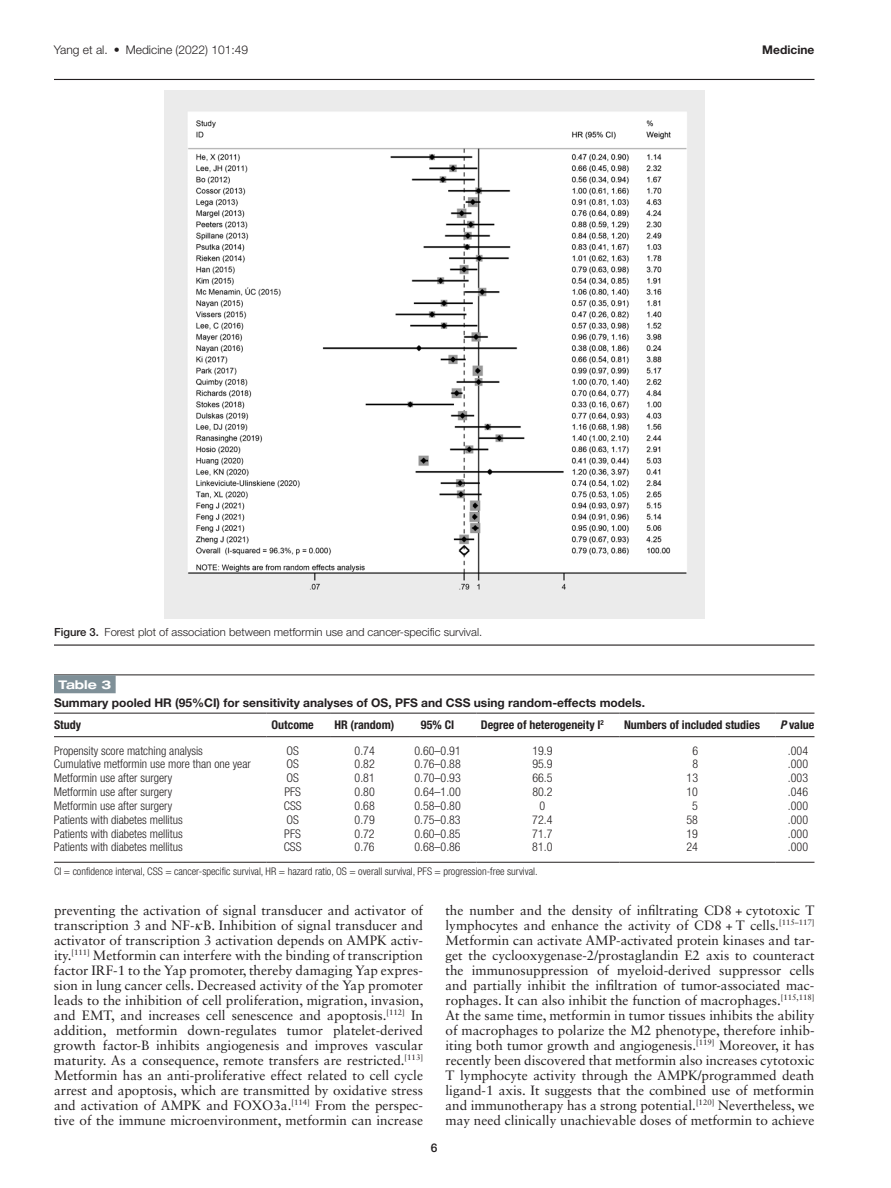
<style>
.page{position:relative;width:891px;height:1188px;background:#fff}
.page>*{position:absolute;margin:0;border:0;box-sizing:border-box;transform-origin:0 0}
.t1{font:13.5px/15px "Sabon LT Std";color:#231f20;text-align:justify}
.t2{font:300 condensed 12px "Helvetica Neue LT Std";color:#231f20}
.t3{font:700 12px "Helvetica Neue LT Std";color:#231f20}
.t4{font:700 condensed 12px "Helvetica Neue LT Std";color:#231f20}
.t5{font:300 12px "Helvetica Neue LT Std";color:#231f20}
.t6{font:700 expanded 12px "Helvetica Neue LT Std";color:#fff}
.t7{font:500 12px "Helvetica Neue LT Std";color:#231f20}
.t8{font:300 11.25px "Helvetica Neue LT Std";color:#231f20}
.t9{font:300 condensed 10.5px "Helvetica Neue LT Std";color:#231f20}
.s1{font-weight:500}
.s2{font-style:italic}
.s3{font-family:"Gandhari Unicode";font-style:italic}
</style>
<div class="page">
<img style="left:164px;top:90px;width:540px;height:528px">
<hr style="left:54px;top:79px;width:760px;height:1px;background:#231f20">
<hr style="left:54px;top:645px;width:760px;height:1px;background:#231f20">
<hr style="left:54px;top:675px;width:760px;height:1px;background:#231f20">
<div style="left:54px;top:675px;width:62px;height:18px;background:#7f9098"></div>
<hr style="left:54px;top:713px;width:212px;height:1px;background:#231f20">
<hr style="left:54px;top:736px;width:212px;height:1px;background:#231f20">
<hr style="left:266px;top:713px;width:64px;height:1px;background:#231f20">
<hr style="left:266px;top:736px;width:64px;height:1px;background:#231f20">
<hr style="left:330px;top:713px;width:80px;height:1px;background:#231f20">
<hr style="left:330px;top:736px;width:80px;height:1px;background:#231f20">
<hr style="left:410px;top:713px;width:66px;height:1px;background:#231f20">
<hr style="left:410px;top:736px;width:66px;height:1px;background:#231f20">
<hr style="left:476px;top:713px;width:144px;height:1px;background:#231f20">
<hr style="left:476px;top:736px;width:144px;height:1px;background:#231f20">
<hr style="left:620px;top:713px;width:156px;height:1px;background:#231f20">
<hr style="left:620px;top:736px;width:156px;height:1px;background:#231f20">
<hr style="left:776px;top:713px;width:39px;height:1px;background:#231f20">
<hr style="left:776px;top:736px;width:39px;height:1px;background:#231f20">
<hr style="left:54px;top:862px;width:212px;height:1px;background:#231f20">
<hr style="left:266px;top:862px;width:64px;height:1px;background:#231f20">
<hr style="left:330px;top:862px;width:80px;height:1px;background:#231f20">
<hr style="left:410px;top:862px;width:66px;height:1px;background:#231f20">
<hr style="left:476px;top:862px;width:144px;height:1px;background:#231f20">
<hr style="left:620px;top:862px;width:156px;height:1px;background:#231f20">
<hr style="left:776px;top:862px;width:39px;height:1px;background:#231f20">
<p class="t5" style="left:54px;top:42px;width:196px">Yang et al. • Medicine (2022) 101:49</p>
<p class="t3" style="left:762px;top:42px;width:54px">Medicine</p>
<p class="t8" style="left:54px;top:625px;width:430px"><span class="s1">Figure 3.</span> Forest plot of association between metformin use and cancer-specific survival.</p>
<p class="t6" style="left:58px;top:677px;width:54px">Table 3</p>
<p class="t3" style="left:54px;top:695px;width:593px">Summary pooled HR (95%CI) for sensitivity analyses of OS, PFS and CSS using random-effects models.</p>
<p class="t4" style="left:54px;top:717px;width:29px">Study</p>
<p class="t4" style="left:272px;top:717px;width:44px">Outcome</p>
<p class="t4" style="left:335px;top:717px;width:61px">HR (random)</p>
<p class="t4" style="left:421px;top:717px;width:35px">95% CI</p>
<p class="t4" style="left:481px;top:717px;width:125px">Degree of heterogeneity I<sup>2</sup></p>
<p class="t4" style="left:624px;top:717px;width:137px">Numbers of included studies</p>
<p class="t4" style="left:780px;top:717px;width:36px"><span class="s2">P</span> value</p>
<p class="t2" style="left:54px;top:744px;width:150px">Propensity score matching analysis</p>
<p class="t2" style="left:286px;top:744px;width:14px">OS</p>
<p class="t2" style="left:355px;top:744px;width:22px">0.74</p>
<p class="t2" style="left:414px;top:744px;width:48px">0.60–0.91</p>
<p class="t2" style="left:532px;top:744px;width:22px">19.9</p>
<p class="t2" style="left:692px;top:744px;width:7px">6</p>
<p class="t2" style="left:788px;top:744px;width:22px">.004</p>
<p class="t2" style="left:54px;top:757px;width:198px">Cumulative metformin use more than one year</p>
<p class="t2" style="left:286px;top:757px;width:14px">OS</p>
<p class="t2" style="left:355px;top:757px;width:22px">0.82</p>
<p class="t2" style="left:414px;top:757px;width:48px">0.76–0.88</p>
<p class="t2" style="left:532px;top:757px;width:22px">95.9</p>
<p class="t2" style="left:692px;top:757px;width:7px">8</p>
<p class="t2" style="left:788px;top:757px;width:22px">.000</p>
<p class="t2" style="left:54px;top:771px;width:120px">Metformin use after surgery</p>
<p class="t2" style="left:286px;top:771px;width:14px">OS</p>
<p class="t2" style="left:355px;top:771px;width:22px">0.81</p>
<p class="t2" style="left:414px;top:771px;width:48px">0.70–0.93</p>
<p class="t2" style="left:532px;top:771px;width:22px">66.5</p>
<p class="t2" style="left:687px;top:771px;width:13px">13</p>
<p class="t2" style="left:788px;top:771px;width:22px">.003</p>
<p class="t2" style="left:54px;top:785px;width:120px">Metformin use after surgery</p>
<p class="t2" style="left:284px;top:785px;width:18px">PFS</p>
<p class="t2" style="left:355px;top:785px;width:22px">0.80</p>
<p class="t2" style="left:414px;top:785px;width:48px">0.64–1.00</p>
<p class="t2" style="left:532px;top:785px;width:22px">80.2</p>
<p class="t2" style="left:687px;top:785px;width:13px">10</p>
<p class="t2" style="left:788px;top:785px;width:22px">.046</p>
<p class="t2" style="left:54px;top:799px;width:120px">Metformin use after surgery</p>
<p class="t2" style="left:284px;top:799px;width:19px">CSS</p>
<p class="t2" style="left:355px;top:799px;width:22px">0.68</p>
<p class="t2" style="left:414px;top:799px;width:48px">0.58–0.80</p>
<p class="t2" style="left:540px;top:799px;width:7px">0</p>
<p class="t2" style="left:692px;top:799px;width:7px">5</p>
<p class="t2" style="left:788px;top:799px;width:22px">.000</p>
<p class="t2" style="left:54px;top:813px;width:130px">Patients with diabetes mellitus</p>
<p class="t2" style="left:286px;top:813px;width:14px">OS</p>
<p class="t2" style="left:355px;top:813px;width:22px">0.79</p>
<p class="t2" style="left:414px;top:813px;width:48px">0.75–0.83</p>
<p class="t2" style="left:532px;top:813px;width:22px">72.4</p>
<p class="t2" style="left:687px;top:813px;width:13px">58</p>
<p class="t2" style="left:788px;top:813px;width:22px">.000</p>
<p class="t2" style="left:54px;top:826px;width:130px">Patients with diabetes mellitus</p>
<p class="t2" style="left:284px;top:826px;width:18px">PFS</p>
<p class="t2" style="left:355px;top:826px;width:22px">0.72</p>
<p class="t2" style="left:414px;top:826px;width:48px">0.60–0.85</p>
<p class="t2" style="left:532px;top:826px;width:22px">71.7</p>
<p class="t2" style="left:687px;top:826px;width:13px">19</p>
<p class="t2" style="left:788px;top:826px;width:22px">.000</p>
<p class="t2" style="left:54px;top:840px;width:130px">Patients with diabetes mellitus</p>
<p class="t2" style="left:284px;top:840px;width:19px">CSS</p>
<p class="t2" style="left:355px;top:840px;width:22px">0.76</p>
<p class="t2" style="left:414px;top:840px;width:48px">0.68–0.86</p>
<p class="t2" style="left:532px;top:840px;width:22px">81.0</p>
<p class="t2" style="left:687px;top:840px;width:13px">24</p>
<p class="t2" style="left:788px;top:840px;width:22px">.000</p>
<p class="t9" style="left:54px;top:865px;width:485px">CI = confidence interval, CSS = cancer-specific survival, HR = hazard ratio, OS = overall survival, PFS = progression-free survival.</p>
<p class="t1" style="left:54px;top:903px;width:371px">preventing the activation of signal transducer and activator of transcription 3 and NF-<span class="s3">κ</span>B. Inhibition of signal transducer and activator of transcription 3 activation depends on AMPK activ&shy;ity.<sup>[111]</sup> Metformin can interfere with the binding of transcription factor IRF-1 to the Yap promoter, thereby damaging Yap expres&shy;sion in lung cancer cells. Decreased activity of the Yap promoter leads to the inhibition of cell proliferation, migration, invasion, and EMT, and increases cell senescence and apoptosis.<sup>[112]</sup> In addition, metformin down-regulates tumor platelet-derived growth factor-B inhibits angiogenesis and improves vascular maturity. As a consequence, remote transfers are restricted.<sup>[113] </sup>Metformin has an anti-proliferative effect related to cell cycle arrest and apoptosis, which are transmitted by oxidative stress and activation of AMPK and FOXO3a.<sup>[114]</sup> From the perspec&shy;tive of the immune microenvironment, metformin can increase</p>
<p class="t1" style="left:445px;top:903px;width:371px">the number and the density of infiltrating CD8 + cytotoxic T lymphocytes and enhance the activity of CD8 + T cells.<sup>[115–117] </sup>Metformin can activate AMP-activated protein kinases and tar&shy;get the cyclooxygenase-2/prostaglandin E2 axis to counteract the immunosuppression of myeloid-derived suppressor cells and partially inhibit the infiltration of tumor-associated mac&shy;rophages. It can also inhibit the function of macrophages.<sup>[115,118] </sup>At the same time, metformin in tumor tissues inhibits the ability of macrophages to polarize the M2 phenotype, therefore inhib&shy;iting both tumor growth and angiogenesis.<sup>[119]</sup> Moreover, it has recently been discovered that metformin also increases cytotoxic T lymphocyte activity through the AMPK/programmed death ligand-1 axis. It suggests that the combined use of metformin and immunotherapy has a strong potential.<sup>[120]</sup> Nevertheless, we may need clinically unachievable doses of metformin to achieve</p>
<p class="t7" style="left:431px;top:1140px;width:8px">6</p>
</div>
